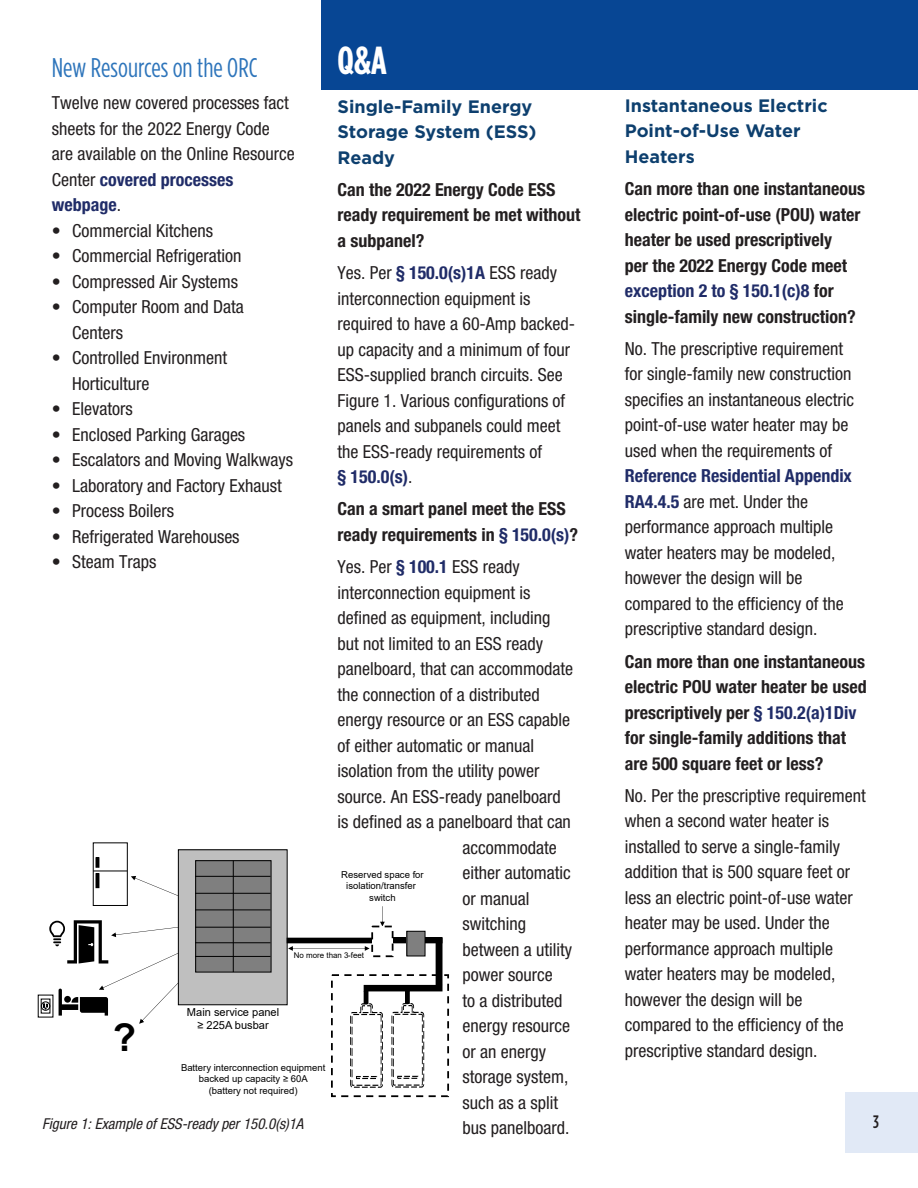
<style>
.page{position:relative;width:918px;height:1188px;background:#fff}
.page>*{position:absolute;margin:0;border:0;box-sizing:border-box;transform-origin:0 0}
.t1{font:700 condensed 39px "Gotham HTF";color:#fff}
.t2{font:700 38.1px "Arial";color:#000}
.t3{font:condensed 27px "Gotham HTF";color:#2e75bb}
.Bold_Paragraph{font:condensed 18px/25.5px "Helvetica Neue LT Std";color:#231f20}
.Bold_Paragraph-2{font:700 condensed 18px/25.5px "Helvetica Neue LT Std";color:#231f20}
.t4{font:700 18px/25.5px "Gotham HTF";color:#0d3f6e}
.t5{font:700 condensed 18px "Helvetica Neue LT Std";color:#202c68}
.t6{font:500 condensed 18px "Gotham HTF";color:#231f20}
.t7{font:italic condensed 15px "Helvetica Neue LT Std";color:#231f20}
.t8{font:11.1px/13.4px "Arial";color:#000;text-align:center}
.t9{font:9.45px/11.4px "Arial";color:#000;text-align:center}
.t10{font:7.95px "Arial";color:#000}
.s1{font-weight:700;color:#202c68}
.s2{font-weight:400;color:#231f20}
.s3{color:#202c68}
</style>
<div class="page">
<div style="left:846px;top:1092px;width:72px;height:60px;background:#e1e9f6"></div>
<div style="left:322px;top:0;width:596px;height:90px;background:#074694"></div>
<div style="left:393px;top:938px;width:49px;height:5px;background:#000"></div>
<div style="left:392px;top:937px;width:50px;height:6px;border:1px solid #000"></div>
<svg style="left:131px;top:876px;width:47px;height:21px"></svg>
<div style="left:93px;top:842px;width:35px;height:64px;border:1px solid #000"></div>
<div style="left:178px;top:850px;width:109px;height:155px;background:#bfbfbf"></div>
<div style="left:178px;top:849px;width:110px;height:156px;border:1px solid #000"></div>
<div style="left:196px;top:861px;width:75px;height:111px;background:#7f7f7f"></div>
<div style="left:195px;top:860px;width:76px;height:112px;border:1px solid #000"></div>
<hr style="left:233px;top:861px;width:1px;height:111px;background:#000">
<hr style="left:195px;top:876px;width:75px;height:1px;background:#000">
<hr style="left:195px;top:893px;width:75px;height:1px;background:#000">
<hr style="left:195px;top:910px;width:75px;height:1px;background:#000">
<hr style="left:195px;top:927px;width:75px;height:1px;background:#000">
<hr style="left:195px;top:943px;width:75px;height:1px;background:#000">
<hr style="left:195px;top:956px;width:75px;height:1px;background:#000">
<div style="left:287px;top:938px;width:94px;height:5px;background:#000"></div>
<svg style="left:288px;top:946px;width:82px;height:5px"></svg>
<svg style="left:380px;top:906px;width:5px;height:20px"></svg>
<hr style="left:93px;top:871px;width:34px;height:1px;background:#000">
<svg style="left:96px;top:857px;width:3px;height:11px"></svg>
<div style="left:96px;top:873px;width:3px;height:15px;border:1px solid #000"></div>
<div style="left:436px;top:938px;width:6px;height:47px;background:#000"></div>
<svg style="left:350px;top:1003px;width:33px;height:85px"></svg>
<div style="left:364px;top:991px;width:4px;height:13px;border:1px solid #000"></div>
<svg style="left:391px;top:991px;width:33px;height:97px"></svg>
<div style="left:405px;top:991px;width:5px;height:13px;border:1px solid #000"></div>
<div style="left:331px;top:974px;width:118px;height:123px;border:2px dashed #000"></div>
<div style="left:372px;top:927px;width:21px;height:29px;background:#fff"></div>
<div style="left:371px;top:926px;width:23px;height:31px;border:2px dashed #000"></div>
<div style="left:41px;top:999px;width:9px;height:14px;border:1px solid #000"></div>
<div style="left:41px;top:1002px;width:9px;height:9px;border:1px solid #000;border-radius:50%"></div>
<svg style="left:43px;top:920px;width:137px;height:104px"></svg>
<div style="left:407px;top:931px;width:18px;height:25px;background:#7f7f7f"></div>
<div style="left:406px;top:931px;width:19px;height:25px;border:1px solid #000"></div>
<div style="left:364px;top:985px;width:78px;height:6px;background:#000"></div>
<h3 class="t1" style="left:338px;top:38px;width:51px">Q&amp;A</h3>
<h4 class="t4" style="left:338px;top:93px;width:201px">Single-Family Energy<br>Storage System (ESS)<br>Ready</h4>
<p class="Bold_Paragraph-2" style="left:338px;top:176px;width:244px">Can the 2022 Energy Code ESS ready requirement be met without a subpanel?</p>
<p class="Bold_Paragraph" style="left:338px;top:260px;width:221px">Yes. Per <span class="s1">§ 150.0(s)1A</span> ESS ready</p>
<p class="Bold_Paragraph" style="left:338px;top:285px;width:239px">interconnection equipment is required to have a 60-Amp backed&shy;up capacity and a minimum of four<br>ESS-supplied branch circuits. See<br>Figure 1. Various configurations of panels and subpanels could meet the ESS-ready requirements of</p>
<p class="t5" style="left:338px;top:466px;width:76px">§ 150.0(s)<span class="s2">.</span></p>
<p class="Bold_Paragraph-2" style="left:338px;top:496px;width:242px">Can a smart panel meet the ESS ready requirements in <span class="s3">§ 150.0(s)</span>?</p>
<p class="Bold_Paragraph" style="left:338px;top:554px;width:184px">Yes. Per <span class="s1">§ 100.1</span> ESS ready</p>
<p class="Bold_Paragraph" style="left:338px;top:579px;width:194px">interconnection equipment is</p>
<p class="Bold_Paragraph" style="left:338px;top:605px;width:214px">defined as equipment, including</p>
<p class="Bold_Paragraph" style="left:338px;top:631px;width:207px">but not limited to an ESS ready</p>
<p class="Bold_Paragraph" style="left:338px;top:656px;width:237px">panelboard, that can accommodate</p>
<p class="Bold_Paragraph" style="left:338px;top:682px;width:204px">the connection of a distributed</p>
<p class="Bold_Paragraph" style="left:338px;top:707px;width:234px">energy resource or an ESS capable</p>
<p class="Bold_Paragraph" style="left:338px;top:733px;width:198px">of either automatic or manual</p>
<p class="Bold_Paragraph" style="left:338px;top:758px;width:203px">isolation from the utility power</p>
<p class="Bold_Paragraph" style="left:338px;top:784px;width:225px">source. An ESS-ready panelboard</p>
<p class="Bold_Paragraph" style="left:338px;top:809px;width:235px">is defined as a panelboard that can</p>
<p class="Bold_Paragraph" style="left:463px;top:835px;width:96px">accommodate</p>
<p class="Bold_Paragraph" style="left:463px;top:860px;width:110px">either automatic</p>
<p class="Bold_Paragraph" style="left:463px;top:886px;width:68px">or manual</p>
<p class="Bold_Paragraph" style="left:463px;top:911px;width:65px">switching</p>
<p class="Bold_Paragraph" style="left:463px;top:937px;width:111px">between a utility</p>
<p class="Bold_Paragraph" style="left:463px;top:962px;width:92px">power source</p>
<p class="Bold_Paragraph" style="left:463px;top:988px;width:101px">to a distributed</p>
<p class="Bold_Paragraph" style="left:463px;top:1013px;width:109px">energy resource</p>
<p class="Bold_Paragraph" style="left:463px;top:1039px;width:85px">or an energy</p>
<p class="Bold_Paragraph" style="left:463px;top:1064px;width:107px">storage system,</p>
<p class="Bold_Paragraph" style="left:463px;top:1090px;width:97px">such as a split</p>
<p class="Bold_Paragraph" style="left:463px;top:1115px;width:108px">bus panelboard.</p>
<h3 class="t3" style="left:52px;top:53px;width:207px">New Resources on the ORC</h3>
<p class="Bold_Paragraph" style="left:52px;top:90px;width:244px">Twelve new covered processes fact sheets for the 2022 Energy Code are available on the Online Resource<br>Center <span class="s1">covered processes webpage</span>.</p>
<p class="Bold_Paragraph" style="left:52px;top:217px;width:163px">• Commercial Kitchens</p>
<p class="Bold_Paragraph" style="left:52px;top:243px;width:191px">• Commercial Refrigeration</p>
<p class="Bold_Paragraph" style="left:52px;top:268px;width:188px">• Compressed Air Systems</p>
<p class="Bold_Paragraph" style="left:72px;top:294px;width:173px;text-indent:-20px">• Computer Room and Data<br>Centers</p>
<p class="Bold_Paragraph" style="left:72px;top:345px;width:156px;text-indent:-20px">• Controlled Environment<br>Horticulture</p>
<p class="Bold_Paragraph" style="left:52px;top:396px;width:82px">• Elevators</p>
<p class="Bold_Paragraph" style="left:52px;top:421px;width:195px">• Enclosed Parking Garages</p>
<p class="Bold_Paragraph" style="left:52px;top:447px;width:243px">• Escalators and Moving Walkways</p>
<p class="Bold_Paragraph" style="left:52px;top:472px;width:232px">• Laboratory and Factory Exhaust</p>
<p class="Bold_Paragraph" style="left:52px;top:498px;width:124px">• Process Boilers</p>
<p class="Bold_Paragraph" style="left:52px;top:523px;width:189px">• Refrigerated Warehouses</p>
<p class="Bold_Paragraph" style="left:52px;top:549px;width:106px">• Steam Traps</p>
<p class="t9" style="left:341px;top:869px;width:84px">Reserved space for isolation/transfer switch</p>
<p class="t10" style="left:294px;top:949px;width:72px">No more than 3-feet</p>
<p class="t8" style="left:187px;top:1005px;width:94px">Main service panel ≥ 225A busbar</p>
<p class="t2" style="left:113px;top:1011px;width:25px">?</p>
<p class="t9" style="left:181px;top:1062px;width:146px">Battery interconnection equipment backed up capacity ≥ 60A<br>(battery not required)</p>
<p class="t7" style="left:42px;top:1115px;width:263px">Figure 1: Example of ESS-ready per 150.0(s)1A</p>
<h4 class="t4" style="left:625px;top:92px;width:204px">Instantaneous Electric<br>Point-of-Use Water<br>Heaters</h4>
<p class="Bold_Paragraph-2" style="left:625px;top:176px;width:242px">Can more than one instantaneous electric point-of-use (POU) water heater be used prescriptively<br>per the 2022 Energy Code meet <span class="s3">exception 2 to § 150.1(c)8</span> for single-family new construction?</p>
<p class="Bold_Paragraph" style="left:625px;top:336px;width:231px">No. The prescriptive requirement for single-family new construction specifies an instantaneous electric point-of-use water heater may be used when the requirements of<br><span class="s1">Reference Residential Appendix<br>RA4.4.5</span> are met. Under the performance approach multiple water heaters may be modeled, however the design will be compared to the efficiency of the prescriptive standard design.</p>
<p class="Bold_Paragraph-2" style="left:625px;top:648px;width:244px">Can more than one instantaneous electric POU water heater be used prescriptively per <span class="s3">§ 150.2(a)1Div </span>for single-family additions that are 500 square feet or less?</p>
<p class="Bold_Paragraph" style="left:625px;top:783px;width:243px">No. Per the prescriptive requirement when a second water heater is installed to serve a single-family addition that is 500 square feet or less an electric point-of-use water heater may be used. Under the performance approach multiple water heaters may be modeled, however the design will be compared to the efficiency of the prescriptive standard design.</p>
<p class="t6" style="left:873px;top:1112px;width:7px">3</p>
</div>
